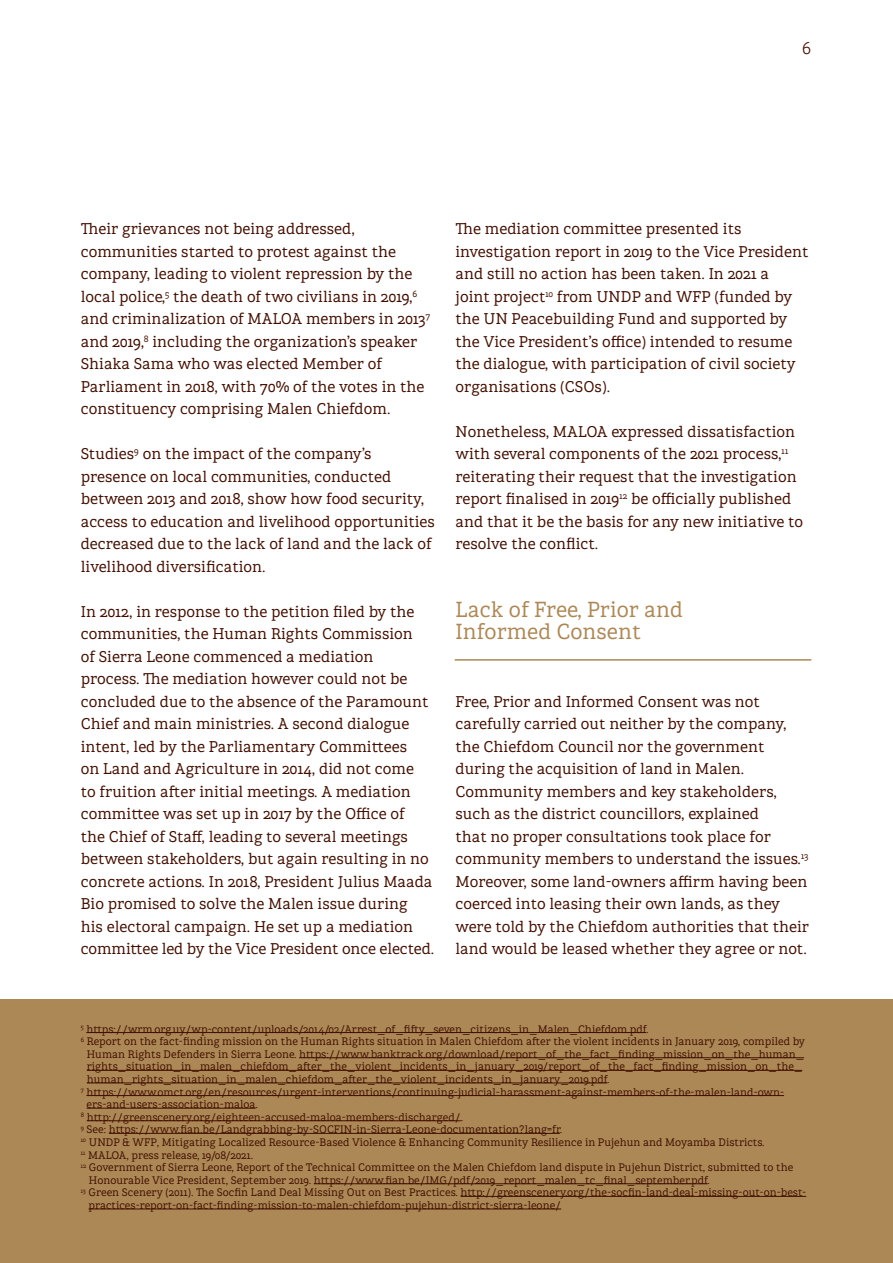
<style>
.page{position:relative;width:893px;height:1263px;background:#fff}
.page>*{position:absolute;margin:0;border:0;box-sizing:border-box;transform-origin:0 0}
.t1{font:21px/22.5px "Brava Slab";color:#ac8857}
.t2{font:300 16.5px "Brava Slab";color:#410f00}
.t3{font:15px/22.5px "Brava Slab";color:#410f00}
.t4{font:10.5px/12.6px "Brava Slab";color:#410f00}
</style>
<div class="page">
<div style="left:0;top:999px;width:893px;height:264px;background:#ac8857"></div>
<hr style="left:86px;top:1032px;width:560px;height:1px;background:#410f00">
<hr style="left:299px;top:1057px;width:505px;height:1px;background:#410f00">
<hr style="left:87px;top:1070px;width:715px;height:1px;background:#410f00">
<hr style="left:87px;top:1083px;width:520px;height:1px;background:#410f00">
<hr style="left:87px;top:1095px;width:697px;height:1px;background:#410f00">
<hr style="left:87px;top:1108px;width:169px;height:1px;background:#410f00">
<hr style="left:87px;top:1120px;width:374px;height:1px;background:#410f00">
<hr style="left:109px;top:1133px;width:451px;height:1px;background:#410f00">
<hr style="left:314px;top:1183px;width:393px;height:1px;background:#410f00">
<hr style="left:461px;top:1196px;width:345px;height:1px;background:#410f00">
<hr style="left:89px;top:1209px;width:472px;height:1px;background:#410f00">
<hr style="left:455px;top:659px;width:356px;height:2px;background:#ac8857">
<p class="t2" style="left:802px;top:37px;width:11px">6</p>
<p class="t3" style="left:81px;top:217px;width:351px">Their grievances not being addressed, communities started to protest against the company, leading to violent repression by the local police,<sup>5</sup> the death of two civilians in 2019,<sup>6 </sup>and criminalization of MALOA members in 2013<sup>7 </sup>and 2019,<sup>8</sup> including the organization’s speaker Shiaka Sama who was elected Member of Parliament in 2018, with 70% of the votes in the constituency comprising Malen Chiefdom.</p>
<p class="t3" style="left:81px;top:442px;width:356px">Studies<sup>9</sup> on the impact of the company’s presence on local communities, conducted between 2013 and 2018, show how food security, access to education and livelihood opportunities decreased due to the lack of land and the lack of livelihood diversification.</p>
<p class="t3" style="left:81px;top:599px;width:355px">In 2012, in response to the petition filed by the communities, the Human Rights Commission<br>of Sierra Leone commenced a mediation process. The mediation however could not be concluded due to the absence of the Paramount Chief and main ministries. A second dialogue intent, led by the Parliamentary Committees<br>on Land and Agriculture in 2014, did not come<br>to fruition after initial meetings. A mediation committee was set up in 2017 by the Office of<br>the Chief of Staff, leading to several meetings between stakeholders, but again resulting in no concrete actions. In 2018, President Julius Maada Bio promised to solve the Malen issue during<br>his electoral campaign. He set up a mediation committee led by the Vice President once elected.</p>
<p class="t3" style="left:455px;top:217px;width:354px">The mediation committee presented its investigation report in 2019 to the Vice President and still no action has been taken. In 2021 a<br>joint project<sup>10</sup> from UNDP and WFP (funded by the UN Peacebuilding Fund and supported by the Vice President’s office) intended to resume the dialogue, with participation of civil society organisations (CSOs).</p>
<p class="t3" style="left:455px;top:419px;width:349px">Nonetheless, MALOA expressed dissatisfaction with several components of the 2021 process,<sup>11 </sup>reiterating their request that the investigation report finalised in 2019<sup>12</sup> be officially published and that it be the basis for any new initiative to resolve the conflict.</p>
<p class="t1" style="left:455px;top:597px;width:229px">Lack of Free, Prior and<br>Informed Consent</p>
<p class="t3" style="left:455px;top:689px;width:355px">Free, Prior and Informed Consent was not carefully carried out neither by the company, the Chiefdom Council nor the government during the acquisition of land in Malen.<br>Community members and key stakeholders, such as the district councillors, explained<br>that no proper consultations took place for community members to understand the issues.<sup>13<br></sup>Moreover, some land-owners affirm having been coerced into leasing their own lands, as they were told by the Chiefdom authorities that their land would be leased whether they agree or not.</p>
<p class="t4" style="left:81px;top:1022px;width:569px"><sup>5</sup> https://wrm.org.uy/wp-content/uploads/2014/02/Arrest_of_fifty_seven_citizens_in_Malen_Chiefdom.pdf.</p>
<p class="t4" style="left:87px;top:1035px;width:720px;text-indent:-6px"><sup>6</sup> Report on the fact-finding mission on the Human Rights situation in Malen Chiefdom after the violent incidents in January 2019, compiled by Human Rights Defenders in Sierra Leone. https://www.banktrack.org/download/report_of_the_fact_finding_mission_on_the_human_ rights_situation_in_malen_chiefdom_after_the_violent_incidents_in_january_2019/report_of_the_fact_finding_mission_on_the_ human_rights_situation_in_malen_chiefdom_after_the_violent_incidents_in_january_2019.pdf.</p>
<p class="t4" style="left:87px;top:1085px;width:699px;text-indent:-6px"><sup>7</sup> https://www.omct.org/en/resources/urgent-interventions/continuing-judicial-harassment-against-members-of-the-malen-land-own&shy;ers-and-users-association-maloa.</p>
<p class="t4" style="left:81px;top:1110px;width:384px"><sup>8</sup> http://greenscenery.org/eighteen-accused-maloa-members-discharged/.</p>
<p class="t4" style="left:81px;top:1123px;width:483px"><sup>9</sup> See: https://www.fian.be/Landgrabbing-by-SOCFIN-in-Sierra-Leone-documentation?lang=fr.</p>
<p class="t4" style="left:81px;top:1135px;width:685px"><sup>10</sup> UNDP &amp; WFP, Mitigating Localized Resource-Based Violence &amp; Enhancing Community Resilience in Pujehun and Moyamba Districts.</p>
<p class="t4" style="left:81px;top:1148px;width:174px"><sup>11</sup> MALOA, press release, 19/08/2021.</p>
<p class="t4" style="left:89px;top:1161px;width:706px;text-indent:-8px"><sup>12</sup> Government of Sierra Leone, Report of the Technical Committee on the Malen Chiefdom land dispute in Pujehun District, submitted to the<br>Honourable Vice President, September 2019. https://www.fian.be/IMG/pdf/2019_report_malen_tc_final_september.pdf.</p>
<p class="t4" style="left:89px;top:1186px;width:719px;text-indent:-8px"><sup>13</sup> Green Scenery (2011). The Socfin Land Deal Missing Out on Best Practices. http://greenscenery.org/the-socfin-land-deal-missing-out-on-best&shy;practices-report-on-fact-finding-mission-to-malen-chiefdom-pujehun-district-sierra-leone/</p>
</div>
